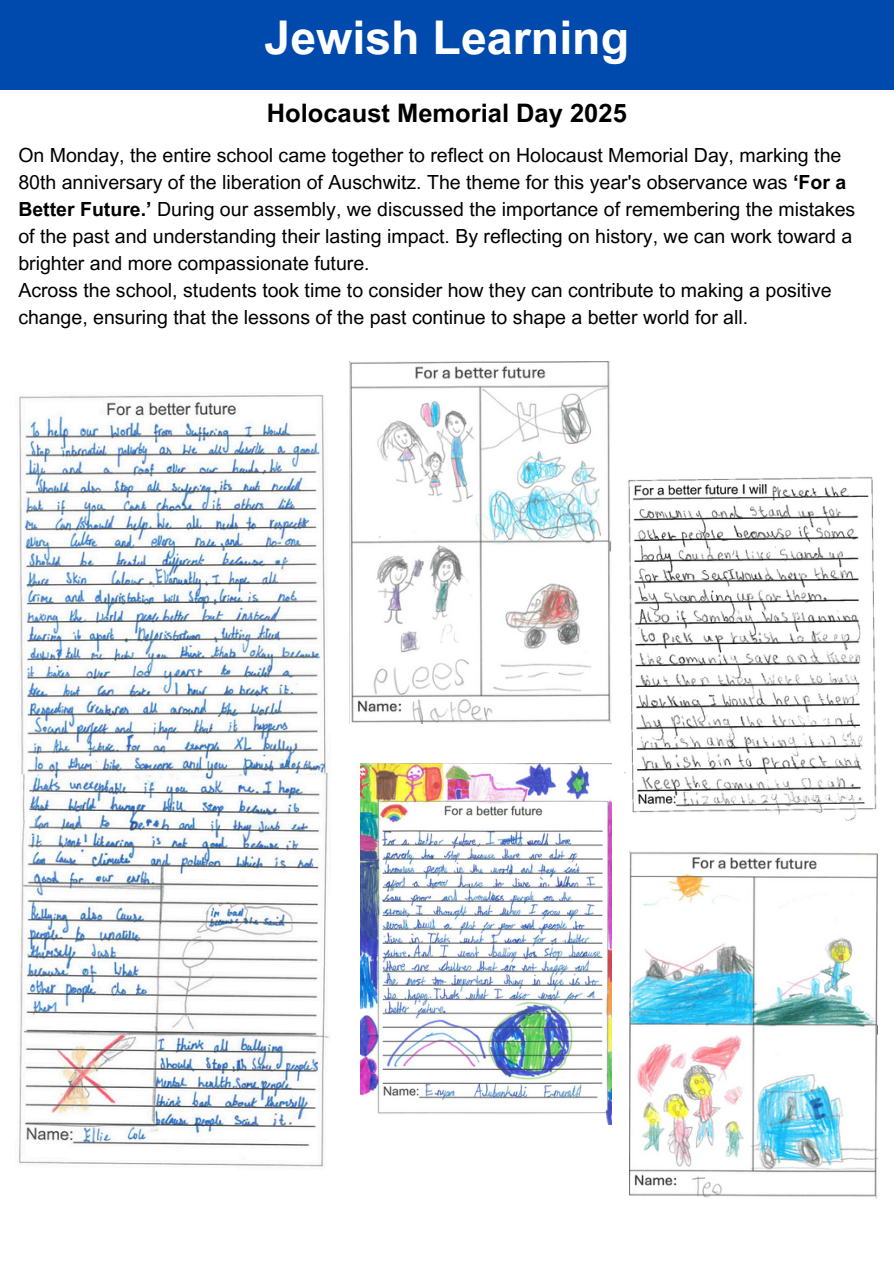
<style>
.page{position:relative;width:894px;height:1264px;background:#fff}
.page>*{position:absolute;margin:0;border:0;box-sizing:border-box;transform-origin:0 0}
.t1{font:700 46.5px "Arial MT Pro";color:#fff}
.t2{font:700 25.5px "Arial MT Pro";color:#000}
.t3{font:19.5px/27px "Arial MT Pro";color:#000}
.s1{font-weight:700}
</style>
<div class="page">
<div style="left:0;top:0;width:893px;height:89px;background:#004aad"></div>
<img style="left:360px;top:763px;width:251px;height:361px">
<img style="left:624px;top:477px;width:252px;height:343px">
<img style="left:19px;top:395px;width:310px;height:772px">
<img style="left:349px;top:362px;width:262px;height:361px">
<img style="left:629px;top:850px;width:248px;height:348px">
<h2 class="t1" style="left:264px;top:20px;width:366px">Jewish Learning</h2>
<h1 class="t2" style="left:267px;top:103px;width:361px">Holocaust Memorial Day 2025</h1>
<p class="t3" style="left:18px;top:144px;width:838px">On Monday, the entire school came together to reflect on Holocaust Memorial Day, marking the 80th anniversary of the liberation of Auschwitz. The theme for this year's observance was <span class="s1">‘For a Better Future.’</span> During our assembly, we discussed the importance of remembering the mistakes of the past and understanding their lasting impact. By reflecting on history, we can work toward a brighter and more compassionate future.</p>
<p class="t3" style="left:18px;top:279px;width:814px">Across the school, students took time to consider how they can contribute to making a positive change, ensuring that the lessons of the past continue to shape a better world for all.</p>
</div>
